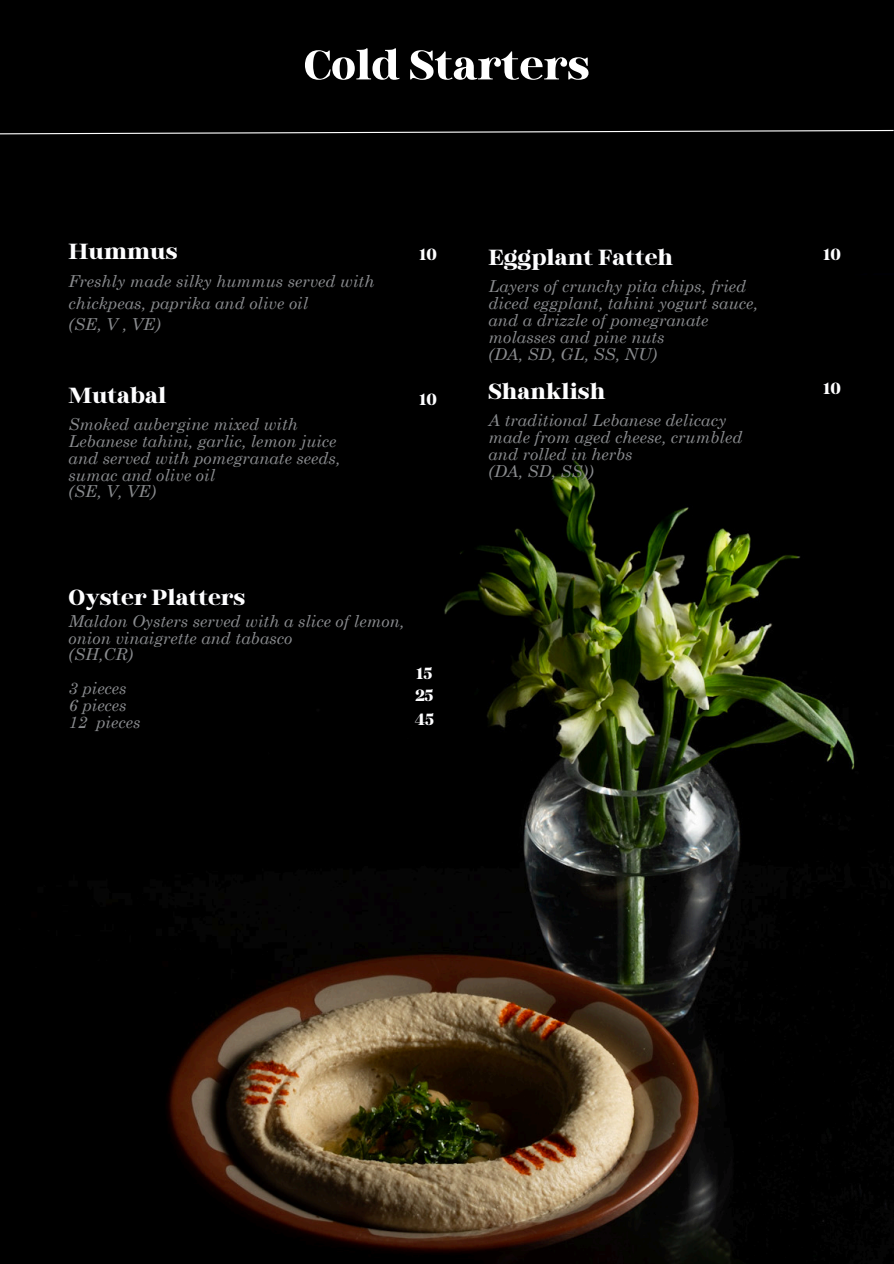
<style>
.page{position:relative;width:894px;height:1264px;background:#fff}
.page>*{position:absolute;margin:0;border:0;box-sizing:border-box;transform-origin:0 0}
.t1{font:700 51px "Binggo Wood Display";color:#fff}
.t2{font:700 27px "Binggo Wood Display";color:#fefeff}
.t3{font:700 19.95px "Binggo Wood Display";color:#fefeff}
.t4{font:italic 16.5px/16.8px "Century Schoolbook";color:#898b8e}
</style>
<div class="page">
<img style="left:0;top:0;width:893px;height:1263px">
<svg style="left:0;top:129px;width:893px;height:6px;background:#303030"></svg>
<p class="t1" style="left:303px;top:39px;width:287px">Cold Starters</p>
<h1 class="t2" style="left:69px;top:237px;width:110px">Hummus</h1>
<p class="t4" style="left:69px;top:269px;width:307px;line-height:22.5px">Freshly made silky hummus served with chickpeas, paprika and olive oil</p>
<p class="t4" style="left:69px;top:315px;width:93px">(SE, V , VE)</p>
<p class="t2" style="left:69px;top:381px;width:99px">Mutabal</p>
<p class="t4" style="left:69px;top:415px;width:273px">Smoked aubergine mixed with<br>Lebanese tahini, garlic, lemon juice and served with pomegranate seeds, sumac and olive oil</p>
<p class="t4" style="left:69px;top:482px;width:89px">(SE, V, VE)</p>
<p class="t3" style="left:419px;top:244px;width:19px">10</p>
<p class="t3" style="left:419px;top:390px;width:19px">10</p>
<p class="t2" style="left:69px;top:584px;width:178px">Oyster Platters</p>
<p class="t4" style="left:69px;top:612px;width:337px">Maldon Oysters served with a slice of lemon, onion vinaigrette and tabasco</p>
<p class="t4" style="left:69px;top:645px;width:66px">(SH,CR)</p>
<p class="t4" style="left:69px;top:679px;width:59px">3 pieces</p>
<p class="t4" style="left:69px;top:696px;width:59px">6 pieces</p>
<p class="t4" style="left:69px;top:713px;width:73px">12 pieces</p>
<p class="t3" style="left:416px;top:663px;width:17px">15</p>
<p class="t3" style="left:415px;top:685px;width:19px">25</p>
<p class="t3" style="left:415px;top:709px;width:21px">45</p>
<p class="t3" style="left:823px;top:244px;width:19px">10</p>
<p class="t2" style="left:488px;top:244px;width:186px">Eggplant Fatteh</p>
<p class="t4" style="left:488px;top:277px;width:271px">Layers of crunchy pita chips, fried diced eggplant, tahini yogurt sauce, and a drizzle of pomegranate molasses and pine nuts</p>
<p class="t4" style="left:488px;top:345px;width:170px">(DA, SD, GL, SS, NU)</p>
<p class="t2" style="left:488px;top:378px;width:118px">Shanklish</p>
<p class="t3" style="left:823px;top:378px;width:19px">10</p>
<p class="t4" style="left:488px;top:411px;width:255px">A traditional Lebanese delicacy made from aged cheese, crumbled and rolled in herbs</p>
<p class="t4" style="left:488px;top:462px;width:106px">(DA, SD, SS))</p>
</div>
